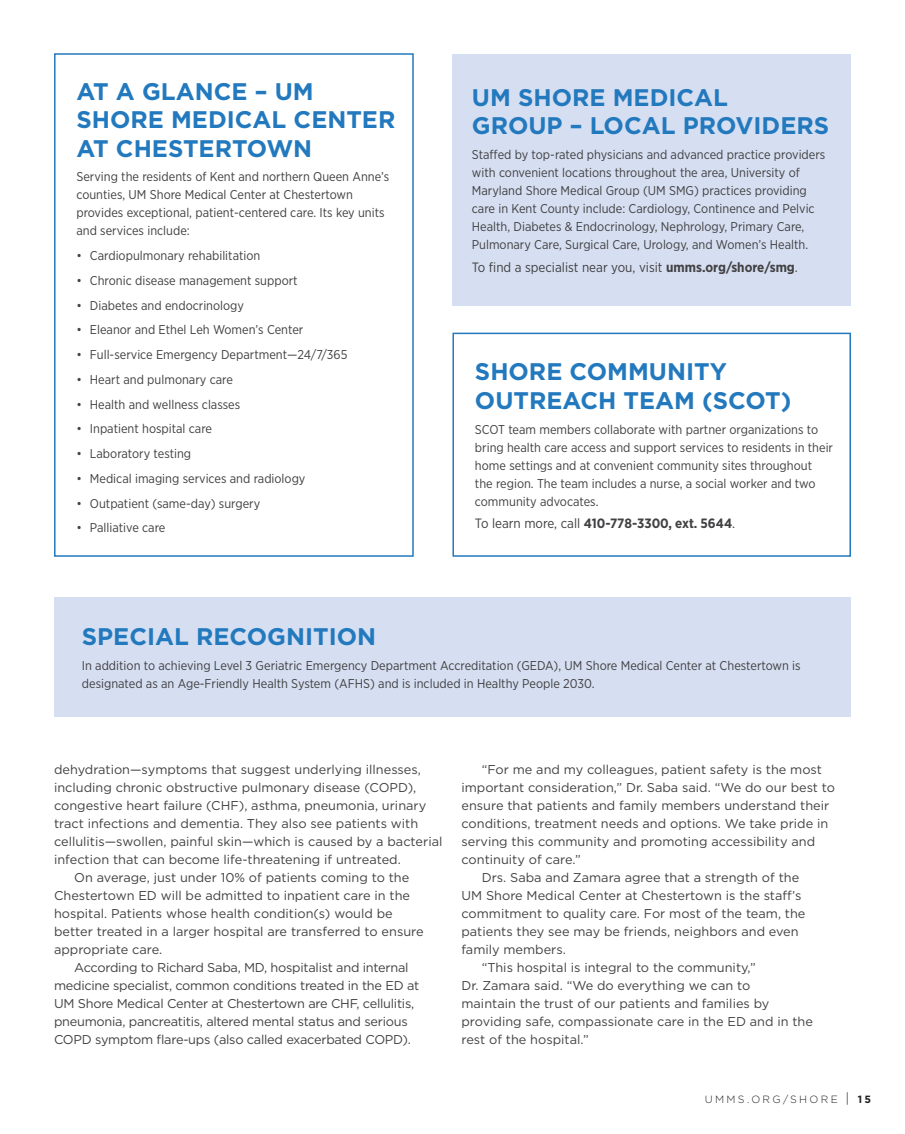
<style>
.page{position:relative;width:905px;height:1134px;background:#fff}
.page>*{position:absolute;margin:0;border:0;box-sizing:border-box;transform-origin:0 0}
.t1{font:700 24px/28.5px "Gotham";color:#2379be}
.t2{font:13.5px "Gotham Narrow";color:#414042}
.t3{font:700 13.5px "Gotham Narrow";color:#414042}
.t4{font:12.75px/18px "Gotham Narrow";color:#414042}
.t5{font:12.75px "Gotham";color:#414042}
.t6{font:12.75px "Gotham";letter-spacing:-.02em;color:#414042}
.t7{font:300 10.5px "Gotham";letter-spacing:.22em;color:#231f20}
.s1{font-weight:700}
.s2{font-weight:400}
.s3{font-size:13.5px}
</style>
<div class="page">
<div style="left:54px;top:597px;width:796px;height:120px;background:#d6dff1"></div>
<div style="left:452px;top:54px;width:398px;height:251px;background:#d6dff1"></div>
<div style="left:54px;top:53px;width:360px;height:504px;border:2px solid #2379be"></div>
<div style="left:452px;top:333px;width:398px;height:224px;border:2px solid #2379be"></div>
<h1 class="t1" style="left:76px;top:77px;width:320px">AT A GLANCE – UM<br>SHORE MEDICAL CENTER<br>AT CHESTERTOWN</h1>
<p class="t4" style="left:76px;top:168px;width:314px">Serving the residents of Kent and northern Queen Anne’s counties, UM Shore Medical Center at Chestertown provides exceptional, patient-centered care. Its key units and services include:</p>
<p class="t4" style="left:76px;top:246px;width:185px">• Cardiopulmonary rehabilitation</p>
<p class="t4" style="left:76px;top:271px;width:223px">• Chronic disease management support</p>
<p class="t4" style="left:76px;top:296px;width:169px">• Diabetes and endocrinology</p>
<p class="t4" style="left:76px;top:321px;width:228px">• Eleanor and Ethel Leh Women’s Center</p>
<p class="t4" style="left:76px;top:345px;width:272px">• Full-service Emergency Department—24/7/365</p>
<p class="t4" style="left:76px;top:370px;width:158px">• Heart and pulmonary care</p>
<p class="t4" style="left:76px;top:395px;width:165px">• Health and wellness classes</p>
<p class="t4" style="left:76px;top:420px;width:137px">• Inpatient hospital care</p>
<p class="t4" style="left:76px;top:444px;width:116px">• Laboratory testing</p>
<p class="t4" style="left:76px;top:469px;width:230px">• Medical imaging services and radiology</p>
<p class="t4" style="left:76px;top:494px;width:185px">• Outpatient (same-day) surgery</p>
<p class="t4" style="left:76px;top:519px;width:90px">• Palliative care</p>
<h1 class="t1" style="left:472px;top:83px;width:359px">UM SHORE MEDICAL<br>GROUP – LOCAL PROVIDERS</h1>
<p class="t4" style="left:472px;top:146px;width:355px">Staffed by top-rated physicians and advanced practice providers with convenient locations throughout the area, University of Maryland Shore Medical Group (UM SMG) practices providing care in Kent County include: Cardiology, Continence and Pelvic Health, Diabetes &amp; Endocrinology, Nephrology, Primary Care, Pulmonary Care, Surgical Care, Urology, and Women’s Health.</p>
<p class="t2" style="left:472px;top:259px;width:327px">To find a specialist near you, visit <span class="s1">umms.org/shore/smg</span>.</p>
<h1 class="t1" style="left:475px;top:357px;width:318px">SHORE COMMUNITY<br>OUTREACH TEAM (SCOT)</h1>
<p class="t4" style="left:475px;top:420px;width:359px">SCOT team members collaborate with partner organizations to bring health care access and support services to residents in their home settings and at convenient community sites throughout the region. The team includes a nurse, a social worker and two community advocates.</p>
<p class="t3" style="left:475px;top:515px;width:262px"><span class="s2">To learn more, call</span> 410-778-3300, ext. 5644<span class="s2">.</span></p>
<h1 class="t1" style="left:82px;top:623px;width:296px">SPECIAL RECOGNITION</h1>
<p class="t4" style="left:82px;top:656px;width:720px">In addition to achieving Level 3 Geriatric Emergency Department Accreditation (GEDA), UM Shore Medical Center at Chestertown is designated as an Age-Friendly Health System (AFHS) and is included in Healthy People 2030.</p>
<p class="t5" style="left:54px;top:761px;width:368px">dehydration—symptoms that suggest underlying illnesses,</p>
<p class="t5" style="left:54px;top:779px;width:364px">including chronic obstructive pulmonary disease (COPD),</p>
<p class="t5" style="left:54px;top:797px;width:374px">congestive heart failure (CHF), asthma, pneumonia, urinary</p>
<p class="t5" style="left:54px;top:815px;width:366px">tract infections and dementia. They also see patients with</p>
<p class="t5" style="left:54px;top:833px;width:390px">cellulitis—swollen, painful skin—which is caused by a bacterial</p>
<p class="t5" style="left:54px;top:851px;width:348px">infection that can become life-threatening if untreated.</p>
<p class="t5" style="left:74px;top:869px;width:336px">On average, just under 10% of patients coming to the</p>
<p class="t5" style="left:54px;top:887px;width:357px">Chestertown ED will be admitted to inpatient care in the</p>
<p class="t5" style="left:54px;top:905px;width:340px">hospital. Patients whose health condition(s) would be</p>
<p class="t5" style="left:54px;top:923px;width:371px">better treated in a larger hospital are transferred to ensure</p>
<p class="t5" style="left:54px;top:941px;width:110px">appropriate care.</p>
<p class="t6" style="left:74px;top:959px;width:336px">According to Richard Saba, MD, hospitalist and internal</p>
<p class="t6" style="left:54px;top:977px;width:367px">medicine specialist, common conditions treated in the ED at</p>
<p class="t6" style="left:54px;top:995px;width:362px">UM Shore Medical Center at Chestertown are CHF, cellulitis,</p>
<p class="t6" style="left:54px;top:1013px;width:355px">pneumonia, pancreatitis, altered mental status and serious</p>
<p class="t6" style="left:54px;top:1031px;width:358px">COPD symptom flare-ups (also called exacerbated COPD).</p>
<p class="t5" style="left:481px;top:761px;width:342px">“For me and my colleagues, patient safety is the most</p>
<p class="t5" style="left:461px;top:779px;width:375px">important consideration,” Dr. Saba said. “We do our best to</p>
<p class="t5" style="left:461px;top:797px;width:369px">ensure that patients and family members understand their</p>
<p class="t5" style="left:461px;top:815px;width:368px">conditions, treatment needs and options. We take pride in</p>
<p class="t5" style="left:461px;top:833px;width:355px">serving this community and promoting accessibility and</p>
<p class="t5" style="left:461px;top:851px;width:121px">continuity of care.”</p>
<p class="t5" style="left:481px;top:869px;width:319px">Drs. Saba and Zamara agree that a strength of the</p>
<p class="t5" style="left:461px;top:887px;width:341px">UM Shore Medical Center at Chestertown is the staff’s</p>
<p class="t5" style="left:461px;top:905px;width:345px">commitment to quality care. For most of the team, the</p>
<p class="t5" style="left:461px;top:923px;width:339px">patients they see may be friends, neighbors and even</p>
<p class="t5" style="left:461px;top:941px;width:106px">family members.</p>
<p class="t5" style="left:481px;top:959px;width:276px">“This hospital is integral to the community,”</p>
<p class="t5" style="left:461px;top:977px;width:290px">Dr. Zamara said. “We do everything we can to</p>
<p class="t5" style="left:461px;top:995px;width:309px">maintain the trust of our patients and families by</p>
<p class="t5" style="left:461px;top:1013px;width:353px">providing safe, compassionate care in the ED and in the</p>
<p class="t5" style="left:461px;top:1031px;width:129px">rest of the hospital.”</p>
<p class="t7" style="left:704px;top:1093px;width:168px">UMMS.ORG/SHORE <span class="s3">|</span> <span class="s1">15</span></p>
</div>
